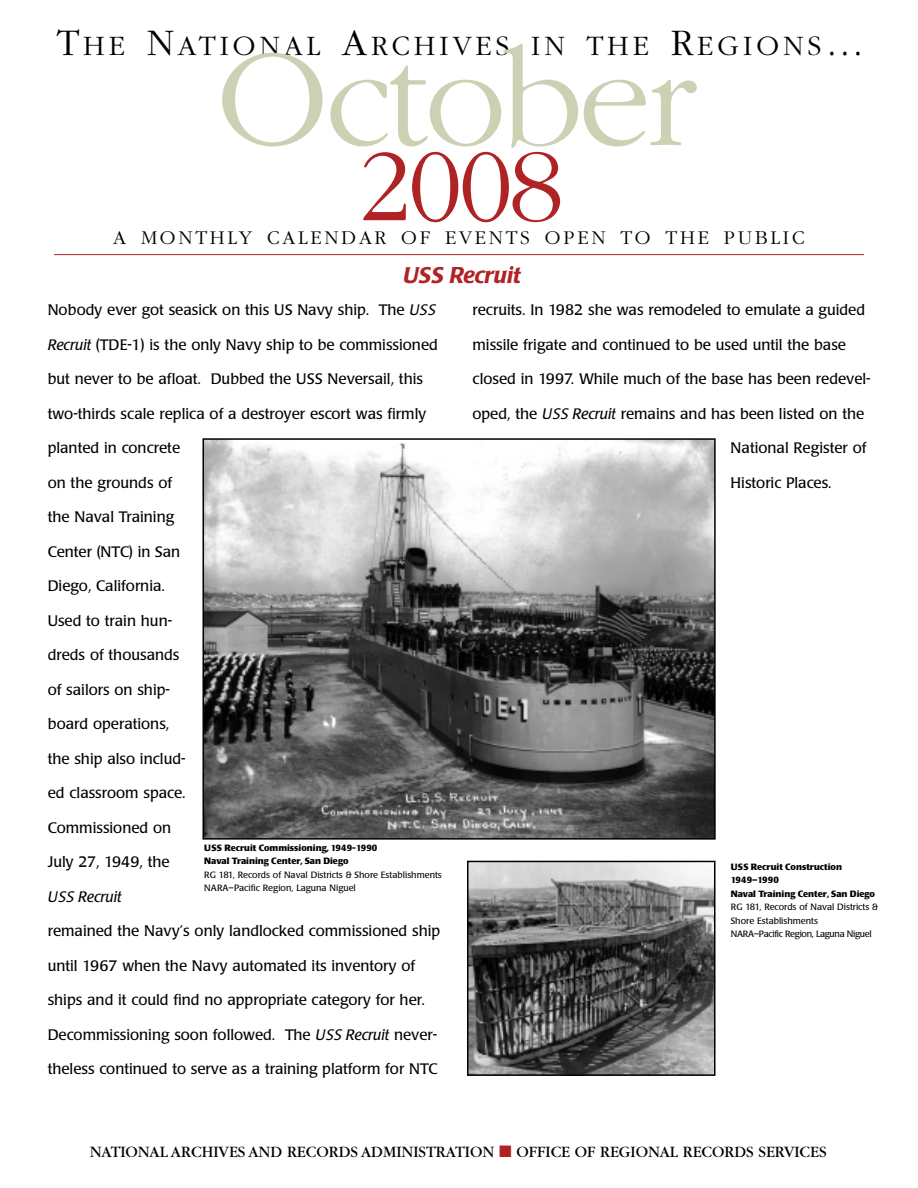
<style>
.page{position:relative;width:918px;height:1188px;background:#fff}
.page>*{position:absolute;margin:0;border:0;box-sizing:border-box;transform-origin:0 0}
.t1{font:300 144px "Garamond";letter-spacing:-.025em;color:#ced0b4}
.t2{font:300 106.5px "Garamond";color:#af2325}
.t3{font:300 29.25px "Garamond";letter-spacing:.135em;color:#000}
.t4{font:italic 500 22.5px "Poppl Laudatio";color:#af2325}
.t5{font:300 20.25px "Garamond";letter-spacing:.135em;color:#000}
.t6{font:16.5px "Garamond";color:#000}
.t7{font:15px "Poppl Laudatio";color:#000}
.t8{font:italic 15px "Poppl Laudatio";color:#000}
.t9{font:9px/13.5px "Poppl Laudatio";color:#000}
.t10{font:700 9px/13.5px "Poppl Laudatio";color:#000}
.s1{font-size:39px}
.s2{font-style:italic}
.s3{color:#af2325}
</style>
<div class="page">
<hr style="left:54px;top:254px;width:810px;height:1px;background:#af2325">
<img style="left:205px;top:441px;width:508px;height:396px">
<div style="left:202px;top:438px;width:514px;height:402px;border:2px solid #000"></div>
<img style="left:470px;top:864px;width:243px;height:209px">
<div style="left:467px;top:861px;width:249px;height:215px;border:2px solid #000"></div>
<h3 class="t3" style="left:57px;top:28px;width:809px"><span class="s1">T</span>HE <span class="s1">N</span>ATIONAL <span class="s1">A</span>RCHIVES IN THE <span class="s1">R</span>EGIONS<span class="s1">…</span></h3>
<h1 class="t1" style="left:217px;top:11px;width:481px">October</h1>
<h2 class="t2" style="left:358px;top:121px;width:207px">2008</h2>
<h3 class="t5" style="left:113px;top:225px;width:693px">A MONTHLY CALENDAR OF EVENTS OPEN TO THE PUBLIC</h3>
<h3 class="t4" style="left:403px;top:266px;width:119px">USS Recruit</h3>
<p class="t7" style="left:48px;top:304px;width:390px">Nobody ever got seasick on this US Navy ship. The <span class="s2">USS</span></p>
<p class="t7" style="left:48px;top:339px;width:392px"><span class="s2">Recruit</span> (TDE-1) is the only Navy ship to be commissioned</p>
<p class="t7" style="left:48px;top:373px;width:377px">but never to be afloat. Dubbed the USS Neversail, this</p>
<p class="t7" style="left:48px;top:408px;width:380px">two-thirds scale replica of a destroyer escort was firmly</p>
<p class="t7" style="left:48px;top:442px;width:134px">planted in concrete</p>
<p class="t7" style="left:48px;top:477px;width:126px">on the grounds of</p>
<p class="t7" style="left:48px;top:511px;width:128px">the Naval Training</p>
<p class="t7" style="left:48px;top:546px;width:134px">Center (NTC) in San</p>
<p class="t7" style="left:48px;top:580px;width:119px">Diego, California.</p>
<p class="t7" style="left:48px;top:615px;width:126px">Used to train hun-</p>
<p class="t7" style="left:48px;top:649px;width:133px">dreds of thousands</p>
<p class="t7" style="left:48px;top:684px;width:124px">of sailors on ship-</p>
<p class="t7" style="left:48px;top:718px;width:123px">board operations,</p>
<p class="t7" style="left:48px;top:753px;width:139px">the ship also includ-</p>
<p class="t7" style="left:48px;top:787px;width:140px">ed classroom space.</p>
<p class="t7" style="left:48px;top:822px;width:125px">Commissioned on</p>
<p class="t7" style="left:48px;top:856px;width:124px">July 27, 1949, the</p>
<p class="t8" style="left:48px;top:891px;width:75px">USS Recruit</p>
<p class="t7" style="left:48px;top:925px;width:394px">remained the Navy’s only landlocked commissioned ship</p>
<p class="t7" style="left:48px;top:960px;width:369px">until 1967 when the Navy automated its inventory of</p>
<p class="t7" style="left:48px;top:994px;width:379px">ships and it could find no appropriate category for her.</p>
<p class="t7" style="left:48px;top:1029px;width:391px">Decommissioning soon followed. The <span class="s2">USS Recruit</span> never-</p>
<p class="t7" style="left:48px;top:1063px;width:391px">theless continued to serve as a training platform for NTC</p>
<p class="t7" style="left:472px;top:304px;width:394px">recruits. In 1982 she was remodeled to emulate a guided</p>
<p class="t7" style="left:472px;top:339px;width:375px">missile frigate and continued to be used until the base</p>
<p class="t7" style="left:472px;top:373px;width:400px">closed in 1997. While much of the base has been redevel-</p>
<p class="t7" style="left:472px;top:408px;width:393px">oped, the <span class="s2">USS Recruit</span> remains and has been listed on the</p>
<p class="t7" style="left:731px;top:442px;width:137px">National Register of</p>
<p class="t7" style="left:731px;top:477px;width:103px">Historic Places.</p>
<p class="t10" style="left:204px;top:842px;width:175px">USS Recruit Commissioning, 1949-1990<br>Naval Training Center, San Diego</p>
<p class="t9" style="left:204px;top:869px;width:239px">RG 181, Records of Naval Districts &amp; Shore Establishments<br>NARA–Pacific Region, Laguna Niguel</p>
<p class="t10" style="left:731px;top:861px;width:146px">USS Recruit Construction<br>1949–1990<br>Naval Training Center, San Diego</p>
<p class="t9" style="left:731px;top:901px;width:149px">RG 181, Records of Naval Districts &amp;<br>Shore Establishments<br>NARA–Pacific Region, Laguna Niguel</p>
<p class="t6" style="left:90px;top:1146px;width:738px">NATIONAL ARCHIVES AND RECORDS ADMINISTRATION <span class="s3">■</span> OFFICE OF REGIONAL RECORDS SERVICES</p>
</div>
